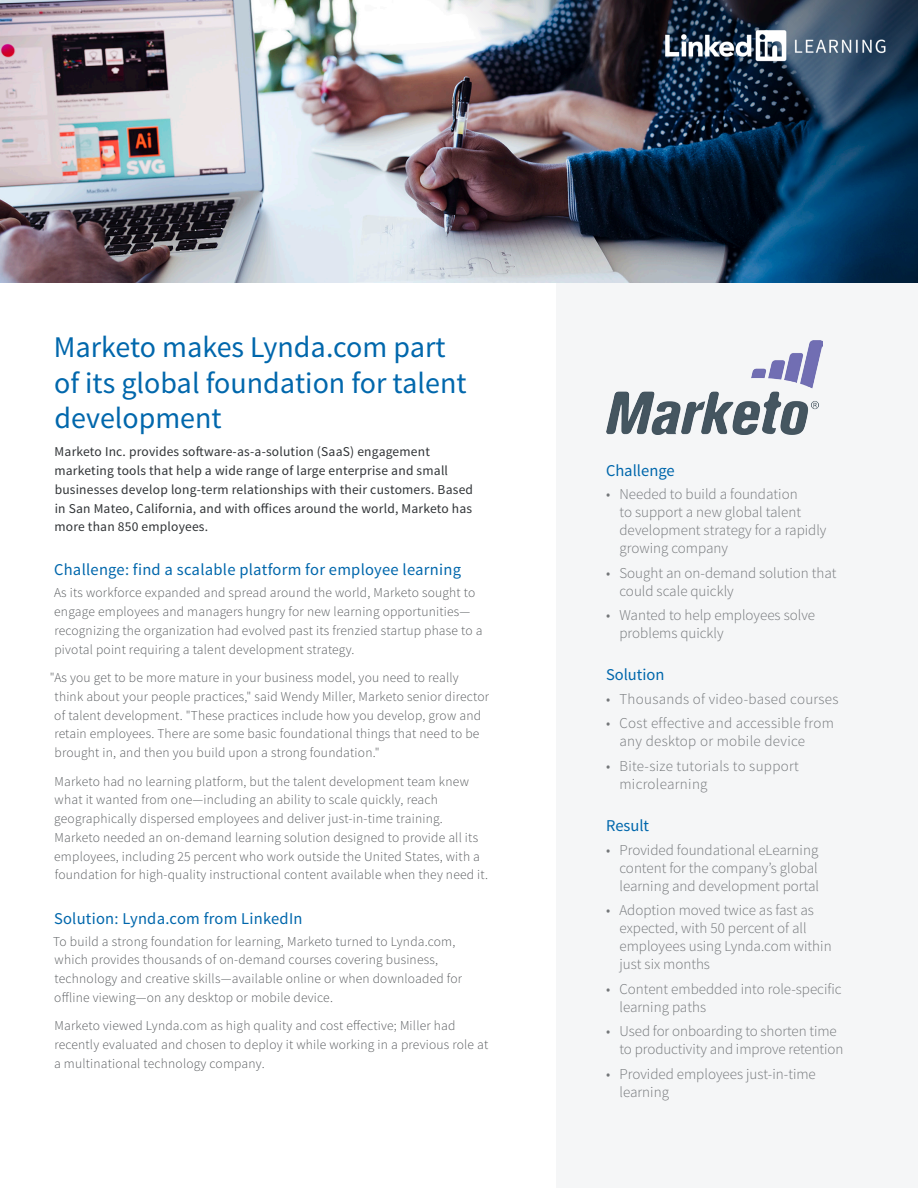
<style>
.page{position:relative;width:918px;height:1188px;background:#fff}
.page>*{position:absolute;margin:0;border:0;box-sizing:border-box;transform-origin:0 0}
.Body{font:30px/35.2px "Source Sans Pro";color:#0067ac}
.Body-2{font:16.5px "Source Sans Pro";letter-spacing:.015em;color:#0067ac}
.Benefits{font:16.5px "Source Sans Pro";color:#0067ac}
.t1{font:300 15px/18px "Source Sans Pro";color:#737679}
.t2{font:300 15px/18px "Source Sans Pro";letter-spacing:.02em;color:#737679}
.Body-3{font:300 13.5px/18.8px "Source Sans Pro";letter-spacing:.015em;color:#595c5f}
.Body-4{font:13.5px/18.8px "Source Sans Pro";letter-spacing:.015em;color:#303336}
</style>
<div class="page">
<div style="left:556px;top:81px;width:362px;height:1107px;background:#f5f6f7"></div>
<img style="left:606px;top:340px;width:216px;height:94px">
<img style="left:0;top:0;width:918px;height:283px">
<img style="left:662px;top:27px;width:226px;height:37px">
<p class="Body" style="left:54px;top:330px;width:414px">Marketo makes Lynda.com part of its global foundation for talent development</p>
<p class="Body-4" style="left:54px;top:443px;width:420px">Marketo Inc. provides software-as-a-solution (SaaS) engagement marketing tools that help a wide range of large enterprise and small businesses develop long-term relationships with their customers. Based in San Mateo, California, and with offices around the world, Marketo has more than 850 employees.</p>
<p class="Body-2" style="left:54px;top:560px;width:408px">Challenge: find a scalable platform for employee learning</p>
<p class="Body-3" style="left:54px;top:584px;width:430px">As its workforce expanded and spread around the world, Marketo sought to engage employees and managers hungry for new learning opportunities— recognizing the organization had evolved past its frenzied startup phase to a pivotal point requiring a talent development strategy.</p>
<p class="Body-3" style="left:54px;top:668px;width:436px;text-indent:-4px">"As you get to be more mature in your business model, you need to really think about your people practices," said Wendy Miller, Marketo senior director of talent development. "These practices include how you develop, grow and retain employees. There are some basic foundational things that need to be brought in, and then you build upon a strong foundation."</p>
<p class="Body-3" style="left:54px;top:772px;width:435px">Marketo had no learning platform, but the talent development team knew what it wanted from one—including an ability to scale quickly, reach geographically dispersed employees and deliver just-in-time training.<br>Marketo needed an on-demand learning solution designed to provide all its employees, including 25 percent who work outside the United States, with a foundation for high-quality instructional content available when they need it.</p>
<p class="Body-2" style="left:54px;top:908px;width:250px">Solution: Lynda.com from LinkedIn</p>
<p class="Body-3" style="left:53px;top:932px;width:410px">To build a strong foundation for learning, Marketo turned to Lynda.com, which provides thousands of on-demand courses covering business, technology and creative skills—available online or when downloaded for offline viewing—on any desktop or mobile device.</p>
<p class="Body-3" style="left:54px;top:1017px;width:436px">Marketo viewed Lynda.com as high quality and cost effective; Miller had recently evaluated and chosen to deploy it while working in a previous role at a multinational technology company.</p>
<p class="Benefits" style="left:606px;top:460px;width:70px">Challenge</p>
<p class="t1" style="left:620px;top:485px;width:209px;text-indent:-14px">• Needed to build a foundation<br>to support a new global talent development strategy for a rapidly growing company</p>
<p class="t1" style="left:620px;top:564px;width:219px;text-indent:-14px">• Sought an on-demand solution that could scale quickly</p>
<p class="t1" style="left:620px;top:606px;width:197px;text-indent:-14px">• Wanted to help employees solve problems quickly</p>
<p class="Benefits" style="left:606px;top:665px;width:60px">Solution</p>
<p class="t2" style="left:606px;top:690px;width:234px">• Thousands of video-based courses</p>
<p class="t2" style="left:620px;top:714px;width:216px;text-indent:-14px">• Cost effective and accessible from any desktop or mobile device</p>
<p class="t2" style="left:620px;top:757px;width:181px;text-indent:-14px">• Bite-size tutorials to support microlearning</p>
<p class="Benefits" style="left:606px;top:816px;width:45px">Result</p>
<p class="t1" style="left:620px;top:841px;width:201px;text-align:justify;text-indent:-14px">• Provided foundational eLearning content for the company’s global learning and development portal</p>
<p class="t1" style="left:620px;top:901px;width:214px;text-indent:-14px">• Adoption moved twice as fast as expected, with 50 percent of all employees using Lynda.com within just six months</p>
<p class="t1" style="left:620px;top:980px;width:224px;text-indent:-14px">• Content embedded into role-specific learning paths</p>
<p class="t1" style="left:620px;top:1022px;width:225px;text-indent:-14px">• Used for onboarding to shorten time to productivity and improve retention</p>
<p class="t1" style="left:620px;top:1065px;width:198px;text-indent:-14px">• Provided employees just-in-time learning</p>
</div>
